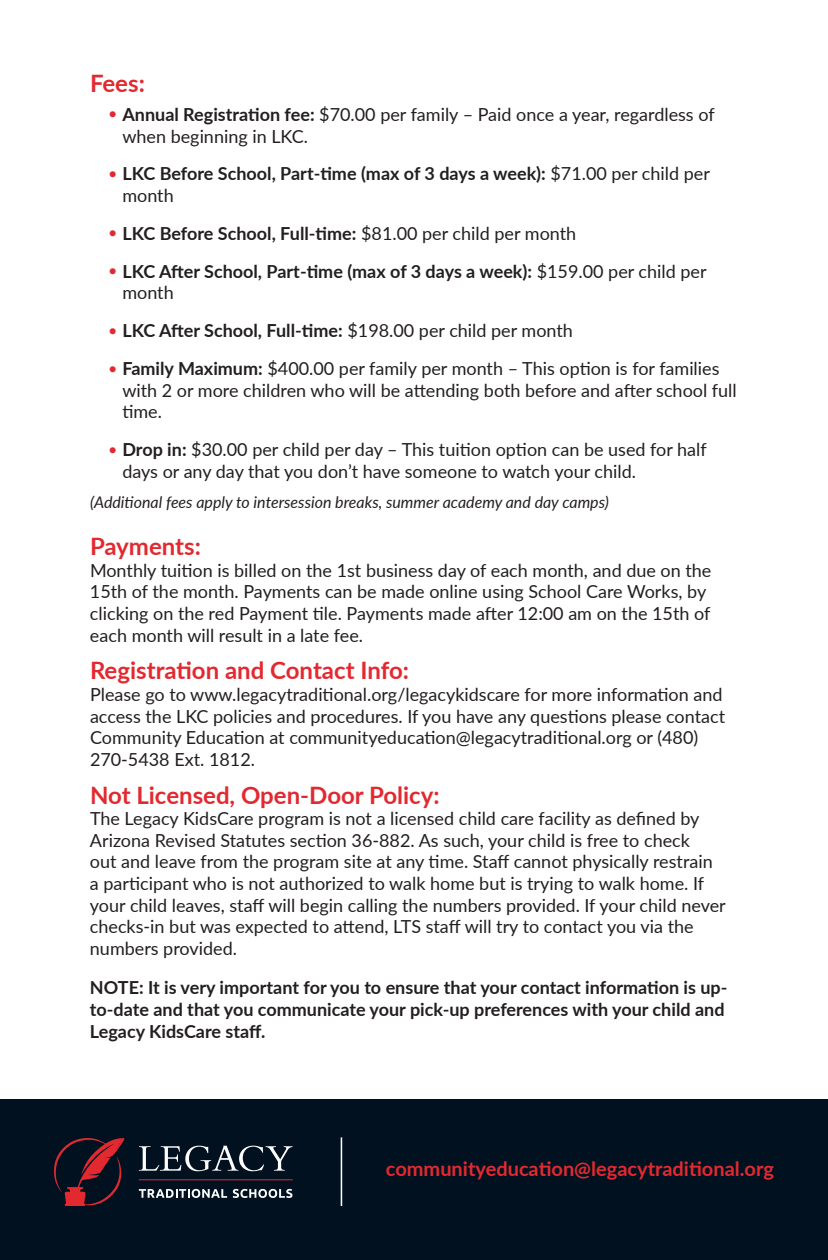
<style>
.page{position:relative;width:828px;height:1260px;background:#fff}
.page>*{position:absolute;margin:0;border:0;box-sizing:border-box;transform-origin:0 0}
.t1{font:700 24px "Lato";color:#e32930}
.t2{font:700 20px "Lato";color:#e32930}
.t3{font:18px/21.6px "Lato";color:#231f20}
.t4{font:700 18px/21.6px "Lato";color:#231f20}
.t5{font:italic 16px "Lato";color:#231f20}
.s1{font-size:16px;color:#e32930}
.s2{font-weight:700}
.s3{font-weight:400;font-size:16px;color:#e32930}
.s4{font-weight:400}
</style>
<div class="page">
<div style="left:0;top:1099px;width:828px;height:161px;background:#011120"></div>
<svg style="left:139px;top:1146px;width:154px;height:25px"></svg>
<hr style="left:139px;top:1179px;width:154px;height:1px;background:#e32930">
<svg style="left:54px;top:1138px;width:71px;height:68px"></svg>
<svg style="left:139px;top:1189px;width:88px;height:9px"></svg>
<svg style="left:233px;top:1189px;width:59px;height:9px"></svg>
<hr style="left:341px;top:1137px;width:1px;height:69px;background:#fff">
<h1 class="t1" style="left:90px;top:66px;width:56px">Fees:</h1>
<p class="t3" style="left:122px;top:103px;width:594px;text-indent:-14px"><span class="s1">•</span> <span class="s2">Annual Registration fee:</span> $70.00 per family – Paid once a year, regardless of when beginning in LKC.</p>
<p class="t4" style="left:122px;top:162px;width:589px;text-indent:-14px"><span class="s3">•</span> LKC Before School, Part-time (max of 3 days a week): <span class="s4">$71.00 per child per month</span></p>
<p class="t4" style="left:108px;top:222px;width:470px"><span class="s3">•</span> LKC Before School, Full-time: <span class="s4">$81.00 per child per month</span></p>
<p class="t4" style="left:122px;top:260px;width:586px;text-indent:-14px"><span class="s3">•</span> LKC After School, Part-time (max of 3 days a week): <span class="s4">$159.00 per child per month</span></p>
<p class="t4" style="left:108px;top:319px;width:467px"><span class="s3">•</span> LKC After School, Full-time: <span class="s4">$198.00 per child per month</span></p>
<p class="t3" style="left:122px;top:357px;width:616px;text-indent:-14px"><span class="s1">•</span> <span class="s2">Family Maximum:</span> $400.00 per family per month – This option is for families with 2 or more children who will be attending both before and after school full time.</p>
<p class="t3" style="left:122px;top:438px;width:586px;text-indent:-14px"><span class="s1">•</span> <span class="s2">Drop in:</span> $30.00 per child per day – This tuition option can be used for half days or any day that you don’t have someone to watch your child.</p>
<p class="t5" style="left:90px;top:491px;width:520px">(Additional fees apply to intersession breaks, summer academy and day camps)</p>
<h1 class="t1" style="left:90px;top:529px;width:112px">Payments:</h1>
<p class="t3" style="left:90px;top:559px;width:623px">Monthly tuition is billed on the 1st business day of each month, and due on the 15th of the month. Payments can be made online using School Care Works, by clicking on the red Payment tile. Payments made after 12:00 am on the 15th of each month will result in a late fee.</p>
<h1 class="t1" style="left:90px;top:653px;width:320px">Registration and Contact Info:</h1>
<p class="t3" style="left:90px;top:683px;width:637px">Please go to www.legacytraditional.org/legacykidscare for more information and access the LKC policies and procedures. If you have any questions please contact Community Education at communityeducation@legacytraditional.org or (480)<br>270-5438 Ext. 1812.</p>
<h1 class="t1" style="left:90px;top:777px;width:351px">Not Licensed, Open-Door Policy:</h1>
<p class="t3" style="left:90px;top:807px;width:637px">The Legacy KidsCare program is not a licensed child care facility as defined by Arizona Revised Statutes section 36-882. As such, your child is free to check<br>out and leave from the program site at any time. Staff cannot physically restrain a participant who is not authorized to walk home but is trying to walk home. If your child leaves, staff will begin calling the numbers provided. If your child never checks-in but was expected to attend, LTS staff will try to contact you via the numbers provided.</p>
<p class="t4" style="left:90px;top:976px;width:639px">NOTE: It is very important for you to ensure that your contact information is up&shy;to-date and that you communicate your pick-up preferences with your child and<br>Legacy KidsCare staff.</p>
<p class="t2" style="left:386px;top:1154px;width:390px">communityeducation@legacytraditional.org</p>
</div>
